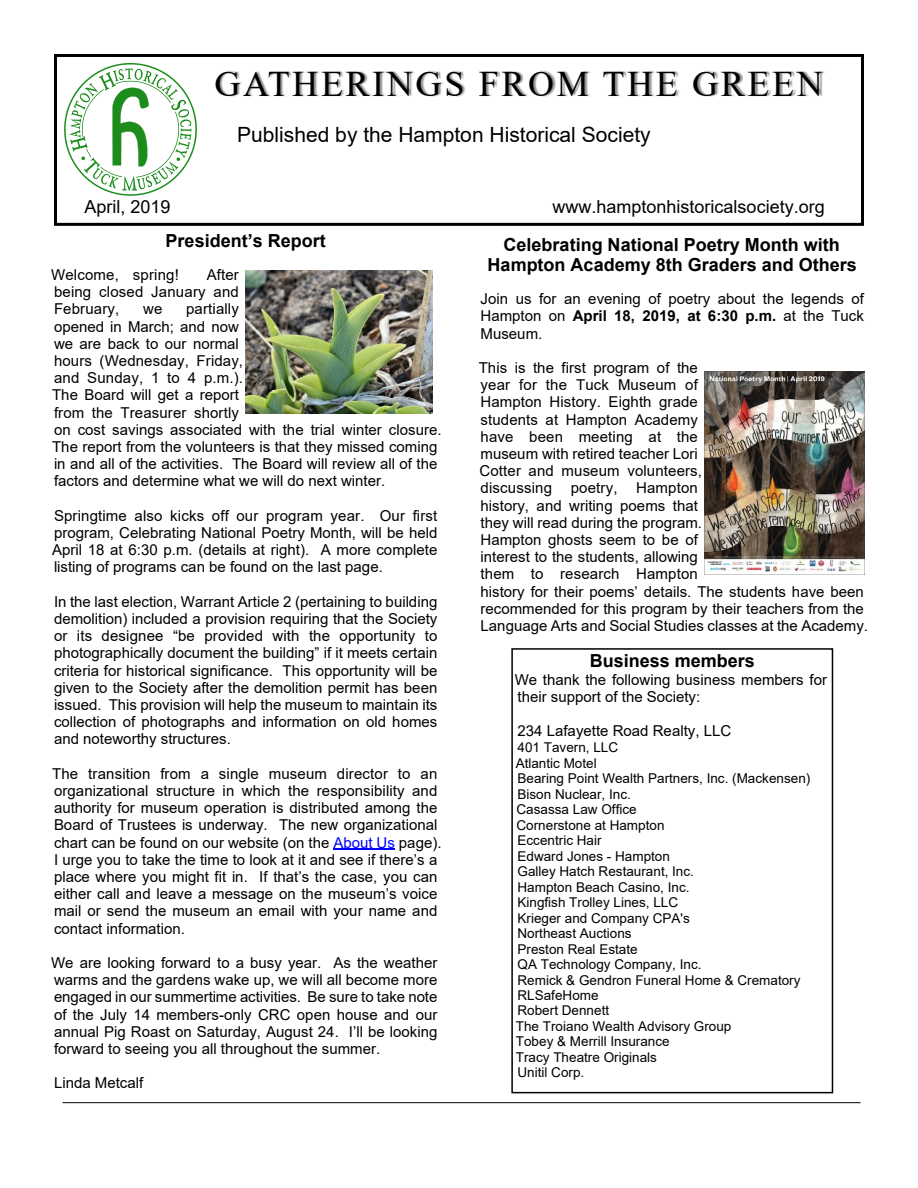
<style>
.page{position:relative;width:918px;height:1188px;background:#fff}
.page>*{position:absolute;margin:0;border:0;box-sizing:border-box;transform-origin:0 0}
.t1{font:36px "Times New Roman";letter-spacing:.075em;color:#000}
.t2{font:21px "Arial";color:#000}
.t3{font:700 18px/20.7px "Arial";color:#000;text-align:center}
.t4{font:18px "Arial";color:#000}
.t5{font:15px/17.2px "Arial";color:#000;text-align:justify}
.t6{font:13.5px/15.5px "Arial";color:#000}
.s1{font-weight:700}
.s2{color:#00f}
</style>
<div class="page">
<hr style="left:62px;top:1102px;width:799px;height:1px;background:#000">
<img style="left:217px;top:70px;width:608px;height:27px">
<div style="left:54px;top:54px;width:810px;height:172px;border:3px solid #000"></div>
<svg style="left:64px;top:63px;width:133px;height:133px"></svg>
<hr style="left:333px;top:849px;width:62px;height:1px;background:#00f">
<img style="left:246px;top:271px;width:187px;height:142px">
<div style="left:511px;top:648px;width:322px;height:445px;border:2px solid #000"></div>
<img style="left:705px;top:371px;width:159px;height:201px">
<h1 class="t1" style="left:214px;top:71px;width:610px">GATHERINGS FROM THE GREEN</h1>
<h2 class="t2" style="left:237px;top:127px;width:415px">Published by the Hampton Historical Society</h2>
<p class="t4" style="left:84px;top:200px;width:88px">April, 2019</p>
<p class="t4" style="left:552px;top:200px;width:274px">www.hamptonhistoricalsociety.org</p>
<p class="t3" style="left:166px;top:232px;width:162px">President’s Report</p>
<p class="t5" style="left:51px;top:267px;width:129px">Welcome, spring!</p>
<p class="t3" style="left:488px;top:236px;width:371px">Celebrating National Poetry Month with<br>Hampton Academy 8th Graders and Others</p>
<p class="t5" style="left:481px;top:292px;width:385px">Join us for an evening of poetry about the legends of Hampton on <span class="s1">April 18, 2019, at 6:30 p.m.</span> at the Tuck Museum.</p>
<p class="t5" style="left:479px;top:360px;width:391px;text-align:left">This is the first program of the<br>year for the Tuck Museum of<br>Hampton History. Eighth grade<br>students at Hampton Academy<br>have been meeting at the<br>museum with retired teacher Lori<br>Cotter and museum volunteers,<br>discussing poetry, Hampton<br>history, and writing poems that<br>they will read during the program.<br>Hampton ghosts seem to be of<br>interest to the students, allowing<br>them to research Hampton<br>history for their poems’ details. The students have been recommended for this program by their teachers from the Language Arts and Social Studies classes at the Academy.</p>
<p class="t5" style="left:54px;top:267px;width:186px;text-indent:153px">After being closed January and February,</p>
<p class="t5" style="left:52px;top:302px;width:391px;text-align:left;text-indent:134px">partially<br>opened in March; and now<br>we are back to our normal<br>hours (Wednesday, Friday,<br>and Sunday, 1 to 4 p.m.).<br>The Board will get a report<br>from the Treasurer shortly<br>on cost savings associated with the trial winter closure.<br>The report from the volunteers is that they missed coming in and all of the activities. The Board will review all of the factors and determine what we will do next winter.</p>
<p class="t5" style="left:52px;top:508px;width:387px">Springtime also kicks off our program year. Our first program, Celebrating National Poetry Month, will be held April 18 at 6:30 p.m. (details at right). A more complete listing of programs can be found on the last page.</p>
<p class="t5" style="left:54px;top:594px;width:385px">In the last election, Warrant Article 2 (pertaining to building demolition) included a provision requiring that the Society or its designee “be provided with the opportunity to photographically document the building” if it meets certain criteria for historical significance. This opportunity will be given to the Society after the demolition permit has been issued. This provision will help the museum to maintain its collection of photographs and information on old homes and noteworthy structures.</p>
<p class="t5" style="left:52px;top:766px;width:391px;text-align:left">The transition from a single museum director to an organizational structure in which the responsibility and authority for museum operation is distributed among the Board of Trustees is underway. The new organizational chart can be found on our website (on the <span class="s2">About Us</span> page).<br>I urge you to take the time to look at it and see if there’s a place where you might fit in. If that’s the case, you can either call and leave a message on the museum’s voice mail or send the museum an email with your name and contact information.</p>
<p class="t5" style="left:51px;top:955px;width:388px">We are looking forward to a busy year. As the weather warms and the gardens wake up, we will all become more engaged in our summertime activities. Be sure to take note of the July 14 members-only CRC open house and our annual Pig Roast on Saturday, August 24. I’ll be looking forward to seeing you all throughout the summer.</p>
<p class="t5" style="left:54px;top:1076px;width:91px">Linda Metcalf</p>
<p class="t5" style="left:143px;top:302px;width:21px">we</p>
<p class="t3" style="left:590px;top:652px;width:167px">Business members</p>
<p class="t5" style="left:515px;top:672px;width:314px">We thank the following business members for their support of the Society:</p>
<p class="t5" style="left:518px;top:724px;width:215px">234 Lafayette Road Realty, LLC</p>
<p class="t6" style="left:516px;top:741px;width:296px">401 Tavern, LLC<br>Atlantic Motel<br>Bearing Point Wealth Partners, Inc. (Mackensen)<br>Bison Nuclear, Inc.<br>Casassa Law Office<br>Cornerstone at Hampton<br>Eccentric Hair<br>Edward Jones - Hampton<br>Galley Hatch Restaurant, Inc.<br>Hampton Beach Casino, Inc.<br>Kingfish Trolley Lines, LLC<br>Krieger and Company CPA's<br>Northeast Auctions<br>Preston Real Estate<br>QA Technology Company, Inc.<br>Remick &amp; Gendron Funeral Home &amp; Crematory<br>RLSafeHome<br>Robert Dennett<br>The Troiano Wealth Advisory Group<br>Tobey &amp; Merrill Insurance<br>Tracy Theatre Originals<br>Unitil Corp.</p>
</div>
